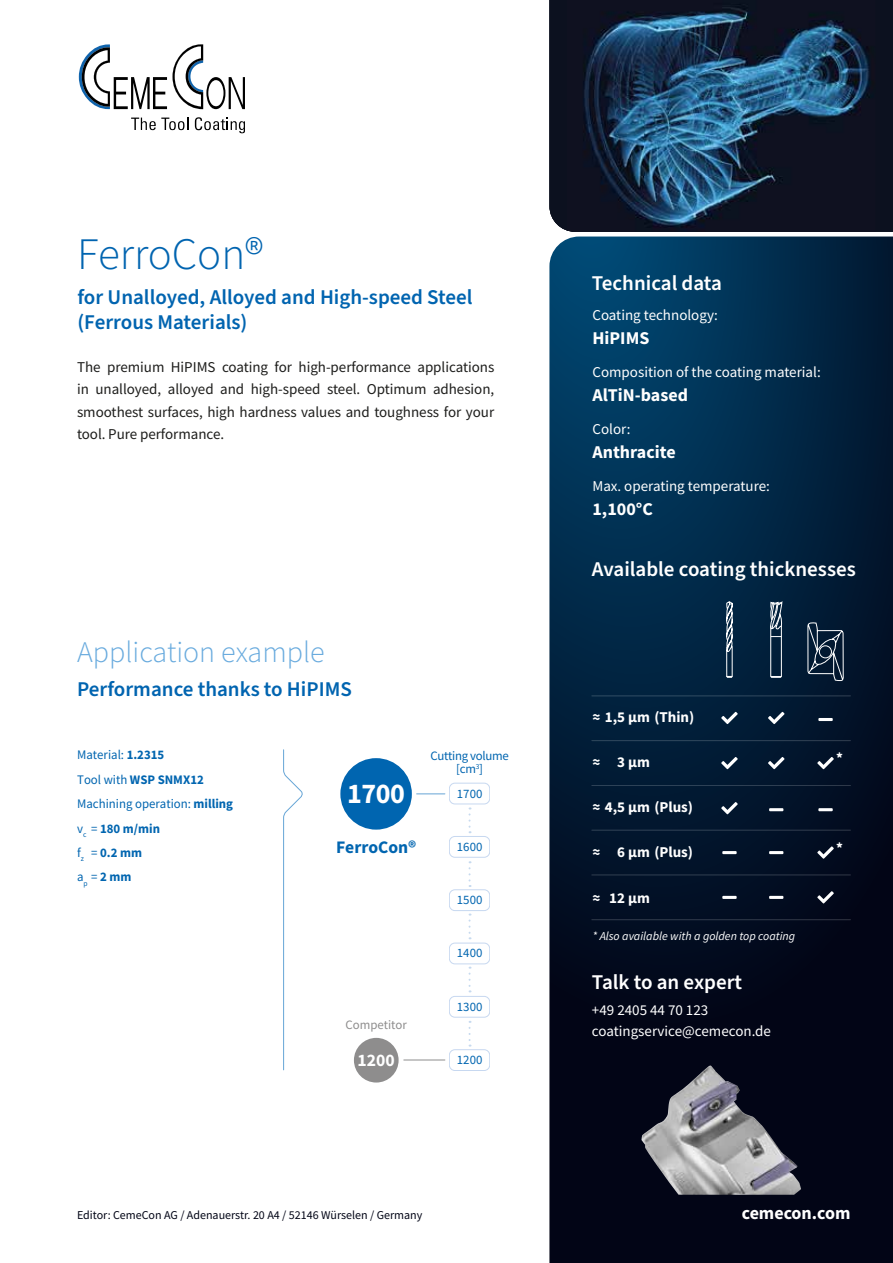
<style>
.page{position:relative;width:893px;height:1263px;background:#fff}
.page>*{position:absolute;margin:0;border:0;box-sizing:border-box;transform-origin:0 0}
.t1{font:300 45px "Source Sans Pro";color:#0064b0}
.t2{font:300 30px "Source Sans Pro";color:#69abde}
.t3{font:700 28.65px "Source Sans Pro";color:#fff}
.t4{font:600 21px/25.2px "Source Sans Pro";color:#0064b0}
.t5{font:600 21px "Source Sans Pro";color:#fff}
.t6{font:700 18px "Source Sans Pro";color:#fff}
.t7{font:700 17.55px "Source Sans Pro";color:#0065b0}
.t8{font:700 17.55px "Source Sans Pro";color:#fff}
.t9{font:15px/22.5px "Source Sans Pro";color:#1d1d1b;text-align:justify}
.t10{font:15px/21px "Source Sans Pro";color:#fff}
.t11{font:700 15px "Source Sans Pro";color:#fff}
.t12{font:13.05px/24.5px "Source Sans Pro";color:#0065b0}
.t13{font:12.75px "Source Sans Pro";letter-spacing:.01em;color:#0065b0}
.t14{font:12.75px/13.6px "Source Sans Pro";letter-spacing:-.025em;color:#0065b0;text-align:center}
.t15{font:12.75px "Source Sans Pro";color:#8e8d8d}
.t16{font:12px "Source Sans Pro";color:#020516}
.t17{font:italic 12px "Source Sans Pro";color:#fff}
.s1{font-weight:700}
</style>
<div class="page">
<svg style="left:549px;top:236px;width:344px;height:1027px;background:#021b35"></svg>
<img style="left:641px;top:1065px;width:160px;height:130px">
<hr style="left:592px;top:785px;width:258px;height:1px;background:#fff">
<hr style="left:592px;top:830px;width:258px;height:1px;background:#fff">
<hr style="left:592px;top:874px;width:258px;height:1px;background:#fff">
<hr style="left:592px;top:740px;width:258px;height:1px;background:#fff">
<hr style="left:592px;top:695px;width:258px;height:1px;background:#fff">
<svg style="left:721px;top:712px;width:17px;height:12px"></svg>
<svg style="left:721px;top:802px;width:17px;height:12px"></svg>
<svg style="left:721px;top:757px;width:17px;height:12px"></svg>
<svg style="left:726px;top:601px;width:7px;height:77px"></svg>
<svg style="left:817px;top:757px;width:17px;height:12px"></svg>
<hr style="left:818px;top:718px;width:15px;height:3px;background:#fff">
<svg style="left:817px;top:846px;width:17px;height:13px"></svg>
<svg style="left:768px;top:712px;width:16px;height:12px"></svg>
<svg style="left:768px;top:757px;width:16px;height:12px"></svg>
<svg style="left:770px;top:676px;width:12px;height:2px"></svg>
<svg style="left:769px;top:602px;width:13px;height:35px"></svg>
<hr style="left:769px;top:808px;width:14px;height:3px;background:#fff">
<hr style="left:769px;top:851px;width:14px;height:3px;background:#fff">
<hr style="left:722px;top:851px;width:15px;height:3px;background:#fff">
<hr style="left:592px;top:919px;width:258px;height:1px;background:#fff">
<svg style="left:817px;top:891px;width:17px;height:12px"></svg>
<hr style="left:769px;top:896px;width:14px;height:3px;background:#fff">
<hr style="left:722px;top:896px;width:15px;height:3px;background:#fff">
<hr style="left:818px;top:808px;width:15px;height:3px;background:#fff">
<svg style="left:807px;top:623px;width:37px;height:58px;background:#324558"></svg>
<svg style="left:283px;top:749px;width:20px;height:321px"></svg>
<div style="left:354px;top:1038px;width:45px;height:44px;background:#8e8d8d;border-radius:50%"></div>
<hr style="left:404px;top:1060px;width:41px;height:1px;background:#8e8d8d">
<svg style="left:417px;top:794px;width:28px;height:1px"></svg>
<div style="left:340px;top:758px;width:72px;height:72px;background:#0065b0;border-radius:50%"></div>
<div style="left:449px;top:783px;width:41px;height:21px;border:1px solid #c7d8f0;border-radius:6px"></div>
<div style="left:449px;top:836px;width:41px;height:21px;border:1px solid #c7d8f0;border-radius:6px"></div>
<div style="left:449px;top:889px;width:41px;height:22px;border:1px solid #c7d8f0;border-radius:6px"></div>
<div style="left:449px;top:943px;width:41px;height:21px;border:1px solid #c7d8f0;border-radius:6px"></div>
<div style="left:449px;top:996px;width:41px;height:21px;border:1px solid #c7d8f0;border-radius:6px"></div>
<div style="left:449px;top:1049px;width:41px;height:22px;border:1px solid #c7d8f0;border-radius:6px"></div>
<svg style="left:469px;top:807px;width:2px;height:26px"></svg>
<svg style="left:469px;top:861px;width:2px;height:26px"></svg>
<svg style="left:469px;top:913px;width:2px;height:26px"></svg>
<svg style="left:469px;top:967px;width:2px;height:25px"></svg>
<svg style="left:469px;top:1021px;width:2px;height:25px"></svg>
<svg style="left:79px;top:44px;width:166px;height:65px"></svg>
<svg style="left:131px;top:118px;width:57px;height:12px"></svg>
<svg style="left:195px;top:117px;width:50px;height:16px"></svg>
<div style="left:549px;top:0;width:344px;height:232px;background:#0c111f"></div>
<img style="left:567px;top:0;width:308px;height:232px">
<h1 class="t1" style="left:77px;top:226px;width:188px">FerroCon®</h1>
<h3 class="t4" style="left:77px;top:285px;width:397px">for Unalloyed, Alloyed and High-speed Steel (Ferrous Materials)</h3>
<p class="t9" style="left:77px;top:355px;width:419px">The premium HiPIMS coating for high-performance applications in unalloyed, alloyed and high-speed steel. Optimum adhesion, smoothest surfaces, high hardness values and toughness for your tool. Pure performance.</p>
<h2 class="t2" style="left:77px;top:634px;width:249px">Application example</h2>
<h3 class="t4" style="left:77px;top:677px;width:276px">Performance thanks to HiPIMS</h3>
<p class="t12" style="left:77px;top:743px;width:157px">Material: <span class="s1">1.2315<br></span>Tool with <span class="s1">WSP SNMX12<br></span>Machining operation: <span class="s1">milling </span>v<sub>c</sub> = <span class="s1">180 m/min<br></span>f<sub>z</sub> = <span class="s1">0.2 mm<br></span>a<sub>p</sub> = <span class="s1">2 mm</span></p>
<p class="t14" style="left:430px;top:748px;width:80px">Cutting volume [cm<sup>3</sup>]</p>
<h3 class="t3" style="left:347px;top:774px;width:59px">1700</h3>
<p class="t7" style="left:336px;top:835px;width:82px">FerroCon®</p>
<p class="t13" style="left:457px;top:785px;width:27px">1700</p>
<p class="t13" style="left:457px;top:839px;width:27px">1600</p>
<p class="t13" style="left:457px;top:892px;width:27px">1500</p>
<p class="t13" style="left:457px;top:945px;width:27px">1400</p>
<p class="t15" style="left:345px;top:1017px;width:63px">Competitor</p>
<p class="t8" style="left:358px;top:1048px;width:39px">1200</p>
<p class="t13" style="left:457px;top:998px;width:27px">1300</p>
<p class="t13" style="left:457px;top:1051px;width:27px">1200</p>
<p class="t16" style="left:77px;top:1208px;width:347px">Editor: CemeCon AG / Adenauerstr. 20 A4 / 52146 Würselen / Germany</p>
<h3 class="t5" style="left:592px;top:269px;width:132px">Technical data</h3>
<p class="t10" style="left:592px;top:304px;width:127px">Coating technology:</p>
<p class="t6" style="left:592px;top:326px;width:58px">HiPIMS</p>
<p class="t10" style="left:592px;top:361px;width:230px">Composition of the coating material:</p>
<p class="t6" style="left:592px;top:383px;width:97px">AlTiN-based</p>
<p class="t10" style="left:592px;top:418px;width:39px">Color:</p>
<p class="t6" style="left:592px;top:440px;width:85px">Anthracite</p>
<p class="t10" style="left:592px;top:475px;width:179px">Max. operating temperature:</p>
<p class="t6" style="left:592px;top:497px;width:62px">1,100°C</p>
<h3 class="t5" style="left:592px;top:555px;width:265px">Available coating thicknesses</h3>
<p class="t11" style="left:592px;top:707px;width:103px">≈ 1,5 µm (Thin)</p>
<p class="t11" style="left:592px;top:752px;width:59px">≈ 3 µm</p>
<p class="t11" style="left:592px;top:797px;width:102px">≈ 4,5 µm (Plus)</p>
<p class="t11" style="left:592px;top:842px;width:102px">≈ 6 µm (Plus)</p>
<p class="t11" style="left:592px;top:887px;width:59px">≈ 12 µm</p>
<p class="t17" style="left:592px;top:928px;width:204px">* Also available with a golden top coating</p>
<h3 class="t5" style="left:592px;top:968px;width:152px">Talk to an expert</h3>
<p class="t10" style="left:592px;top:999px;width:181px">+49 2405 44 70 123 coatingservice@cemecon.de</p>
<p class="t11" style="left:836px;top:748px;width:8px">*</p>
<p class="t11" style="left:836px;top:837px;width:8px">*</p>
<p class="t6" style="left:742px;top:1201px;width:110px">cemecon.com</p>
</div>
